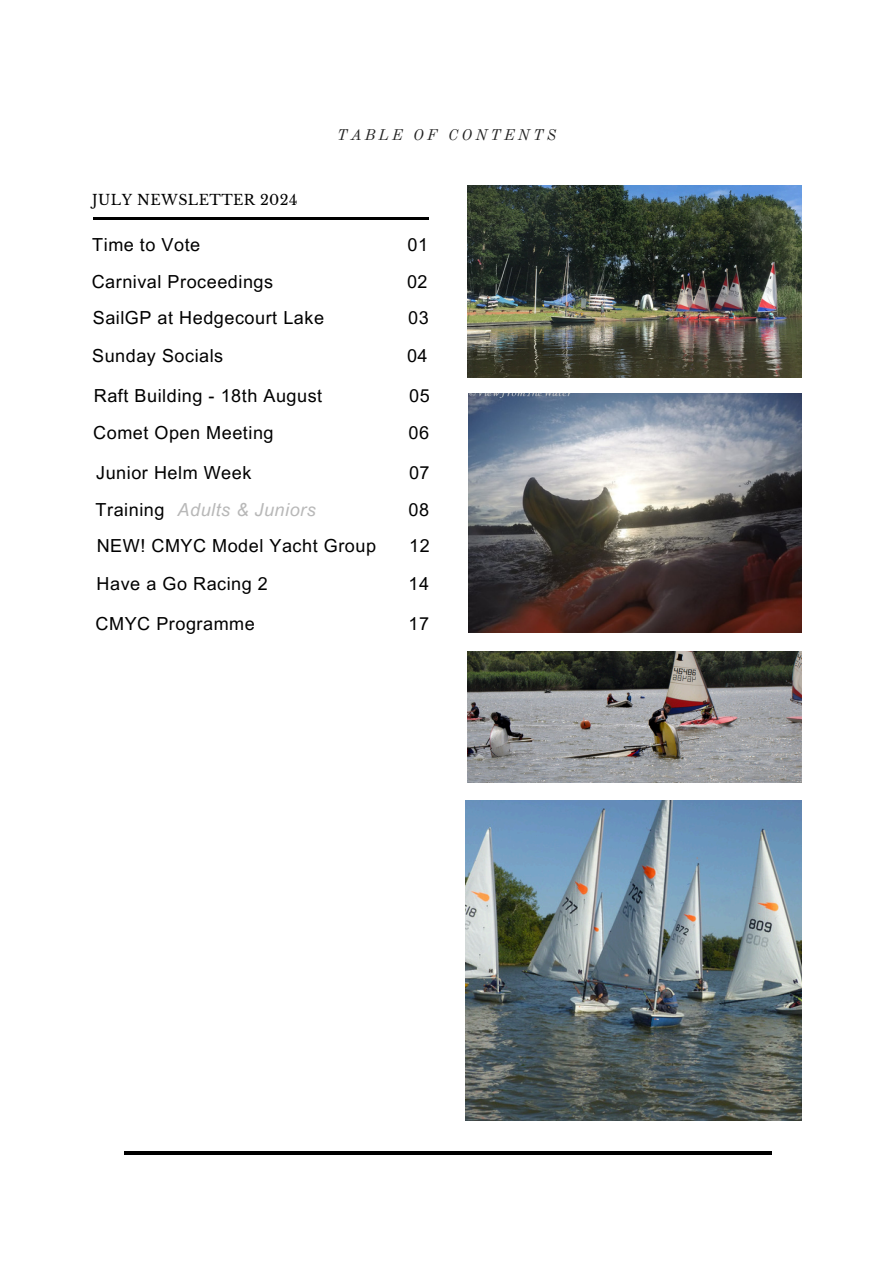
<style>
.page{position:relative;width:894px;height:1264px;background:#fff}
.page>*{position:absolute;margin:0;border:0;box-sizing:border-box;transform-origin:0 0}
.t1{font:18px "Arial MT Pro";letter-spacing:.03em;color:#000}
.t2{font:italic 18px "Arial MT Pro";letter-spacing:.03em;color:#b8b8b8}
.t3{font:italic 15.15px "Old Standard";letter-spacing:.21em;color:#222}
.t4{font:14.25px "Libre Baskerville";letter-spacing:.03em;color:#000}
</style>
<div class="page">
<hr style="left:93px;top:217px;width:335px;height:2px;background:#000">
<img style="left:465px;top:800px;width:335px;height:320px">
<img style="left:467px;top:185px;width:333px;height:192px">
<img style="left:467px;top:651px;width:334px;height:131px">
<hr style="left:124px;top:1151px;width:647px;height:3px;background:#000">
<img style="left:468px;top:393px;width:333px;height:239px">
<p class="t4" style="left:92px;top:191px;width:207px">JULY NEWSLETTER 2024</p>
<p class="t3" style="left:337px;top:126px;width:220px">TABLE OF CONTENTS</p>
<h1 class="t1" style="left:92px;top:237px;width:109px">Time to Vote</h1>
<p class="t1" style="left:407px;top:237px;width:22px">01</p>
<h1 class="t1" style="left:92px;top:275px;width:183px">Carnival Proceedings</h1>
<p class="t1" style="left:407px;top:275px;width:22px">02</p>
<h1 class="t1" style="left:93px;top:311px;width:233px">SailGP at Hedgecourt Lake</h1>
<p class="t1" style="left:408px;top:311px;width:22px">03</p>
<h1 class="t1" style="left:92px;top:348px;width:133px">Sunday Socials</h1>
<p class="t1" style="left:407px;top:349px;width:22px">04</p>
<h1 class="t1" style="left:94px;top:388px;width:230px">Raft Building - 18th August</h1>
<p class="t1" style="left:409px;top:388px;width:22px">05</p>
<h1 class="t1" style="left:93px;top:426px;width:182px">Comet Open Meeting</h1>
<p class="t1" style="left:408px;top:426px;width:22px">06</p>
<h1 class="t1" style="left:96px;top:465px;width:157px">Junior Helm Week</h1>
<p class="t1" style="left:409px;top:465px;width:22px">07</p>
<h1 class="t1" style="left:96px;top:503px;width:70px">Training</h1>
<h1 class="t1" style="left:408px;top:503px;width:22px">08</h1>
<p class="t1" style="left:97px;top:539px;width:281px">NEW! CMYC Model Yacht Group</p>
<h1 class="t1" style="left:409px;top:539px;width:22px">12</h1>
<p class="t1" style="left:97px;top:576px;width:173px">Have a Go Racing 2</p>
<h1 class="t1" style="left:408px;top:577px;width:22px">14</h1>
<p class="t1" style="left:96px;top:616px;width:161px">CMYC Programme</p>
<h1 class="t1" style="left:408px;top:616px;width:22px">17</h1>
<p class="t2" style="left:177px;top:503px;width:140px">Adults &amp; Juniors</p>
</div>
